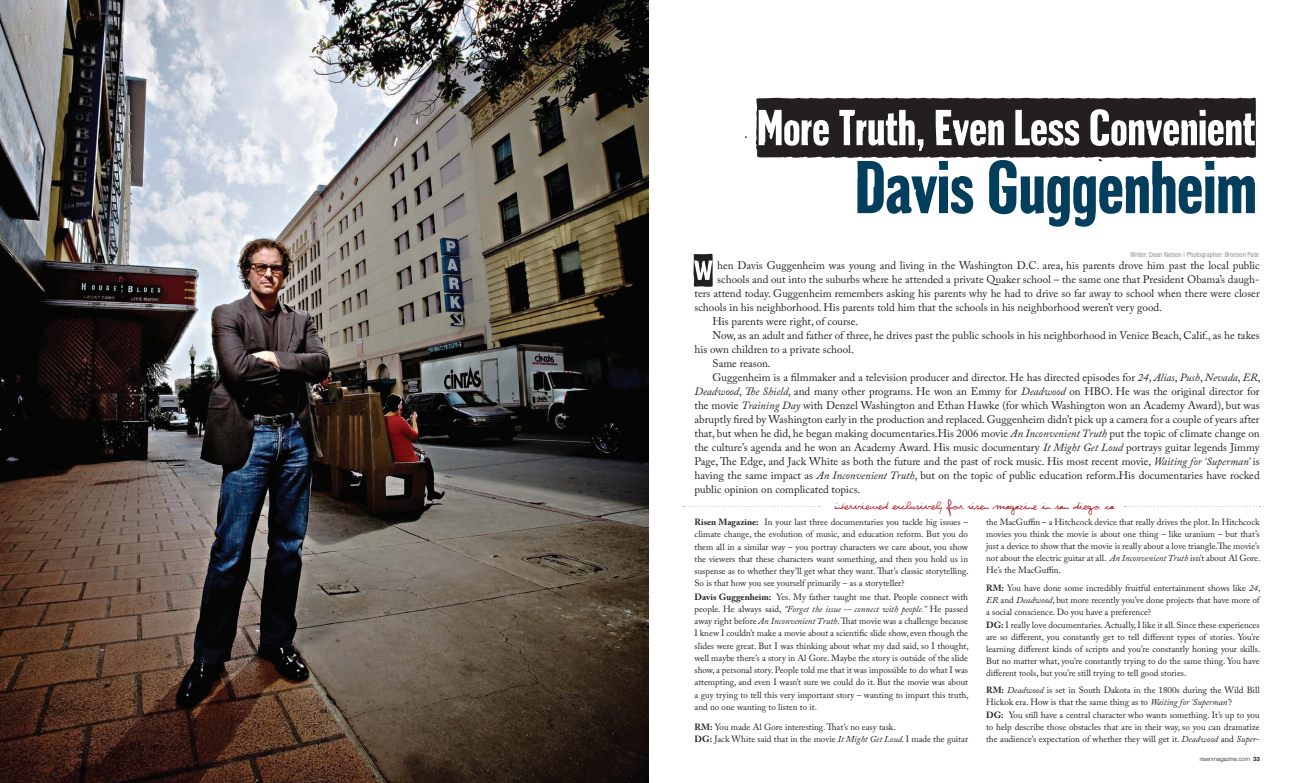
<style>
.page{position:relative;width:1296px;height:783px;background:#fff}
.page>*{position:absolute;margin:0;border:0;box-sizing:border-box;transform-origin:0 0}
.t1{font:81.2px "Gazz";color:#033e5c}
.t2{font:55px "Gazz Paint";color:#231f20}
.t3{font:12px "Meter Maid Script S Si";color:#ae1a1e}
.t4{font:11px "Adobe Caslon Pro";color:#231f20}
.t5{font:9px/12.2px "Adobe Caslon Pro";color:#231f20;text-align:justify}
.t6{font:condensed 7px "Helvetica Neue";color:#939598}
.t7{font:300 6px "Helvetica Neue";color:#231f20}
.s1{font-style:italic}
.s2{font-weight:700}
</style>
<div class="page">
<svg style="left:684px;top:506px;width:136px;height:1px"></svg>
<svg style="left:1125px;top:506px;width:136px;height:1px"></svg>
<img style="left:0;top:0;width:648px;height:783px">
<svg style="left:693px;top:254px;width:20px;height:33px"></svg>
<h2 class="t2" style="left:757px;top:90px;width:499px">MORE TRUTH, EVEN LESS CONVENIENT</h2>
<h1 class="t1" style="left:855px;top:147px;width:402px">Davis Guggenheim</h1>
<p class="t6" style="left:1131px;top:251px;width:130px">Writer: Dean Nelson | Photographer: Bronson Pate</p>
<p class="t4" style="left:717px;top:259px;width:544px">hen Davis Guggenheim was young and living in the Washington D.C. area, his parents drove him past the local public</p>
<p class="t4" style="left:717px;top:273px;width:544px">schools and out into the suburbs where he attended a private Quaker school – the same one that President Obama’s daugh-</p>
<p class="t4" style="left:694px;top:287px;width:567px">ters attend today. Guggenheim remembers asking his parents why he had to drive so far away to school when there were closer</p>
<p class="t4" style="left:694px;top:301px;width:469px">schools in his neighborhood. His parents told him that the schools in his neighborhood weren’t very good.</p>
<p class="t4" style="left:712px;top:315px;width:147px">His parents were right, of course.</p>
<p class="t4" style="left:712px;top:329px;width:549px">Now, as an adult and father of three, he drives past the public schools in his neighborhood in Venice Beach, Calif., as he takes</p>
<p class="t4" style="left:694px;top:343px;width:161px">his own children to a private school.</p>
<p class="t4" style="left:712px;top:357px;width:60px">Same reason.</p>
<p class="t4" style="left:712px;top:371px;width:549px">Guggenheim is a filmmaker and a television producer and director. He has directed episodes for <span class="s1">24</span>, <span class="s1">Alias</span>, <span class="s1">Push</span>, <span class="s1">Nevada</span>, <span class="s1">ER</span>,</p>
<p class="t4" style="left:695px;top:385px;width:567px"><span class="s1">Deadwood</span>, <span class="s1">The Shield</span>, and many other programs. He won an Emmy for <span class="s1">Deadwood</span> on HBO. He was the original director for</p>
<p class="t4" style="left:695px;top:399px;width:567px">the movie <span class="s1">Training Day</span> with Denzel Washington and Ethan Hawke (for which Washington won an Academy Award), but was</p>
<p class="t4" style="left:695px;top:413px;width:567px">abruptly fired by Washington early in the production and replaced. Guggenheim didn’t pick up a camera for a couple of years after</p>
<p class="t4" style="left:695px;top:427px;width:567px">that, but when he did, he began making documentaries.His 2006 movie <span class="s1">An Inconvenient Truth</span> put the topic of climate change on</p>
<p class="t4" style="left:695px;top:441px;width:567px">the culture’s agenda and he won an Academy Award. His music documentary <span class="s1">It Might Get Loud</span> portrays guitar legends Jimmy</p>
<p class="t4" style="left:695px;top:455px;width:567px">Page, The Edge, and Jack White as both the future and the past of rock music. His most recent movie, <span class="s1">Waiting for ‘Superman’</span> is</p>
<p class="t4" style="left:695px;top:469px;width:567px">having the same impact as <span class="s1">An Inconvenient Truth</span>, but on the topic of public education reform.His documentaries have rocked</p>
<p class="t4" style="left:695px;top:483px;width:167px">public opinion on complicated topics.</p>
<h3 class="t3" style="left:834px;top:498px;width:281px">Interviewed exclusively for Risen Magazine in san diego, ca</h3>
<p class="t5" style="left:694px;top:516px;width:276px"><span class="s2">Risen Magazine:</span> In your last three documentaries you tackle big issues – climate change, the evolution of music, and education reform. But you do them all in a similar way – you portray characters we care about, you show the viewers that these characters want something, and then you hold us in suspense as to whether they’ll get what they want. That’s classic storytelling.<br>So is that how you see yourself primarily – as a storyteller?</p>
<p class="t5" style="left:694px;top:590px;width:276px"><span class="s2">Davis Guggenheim:</span> Yes. My father taught me that. People connect with people. He always said, <span class="s1">“Forget the issue -- connect with people.”</span> He passed away right before <span class="s1">An Inconvenient Truth</span>. That movie was a challenge because I knew I couldn’t make a movie about a scientific slide show, even though the slides were great. But I was thinking about what my dad said, so I thought, well maybe there’s a story in Al Gore. Maybe the story is outside of the slide show, a personal story. People told me that it was impossible to do what I was attempting, and even I wasn’t sure we could do it. But the movie was about a guy trying to tell this very important story – wanting to impart this truth, and no one wanting to listen to it.</p>
<p class="t5" style="left:694px;top:720px;width:275px;line-height:12.9px"><span class="s2">RM:</span> You made Al Gore interesting. That’s no easy task.<br><span class="s2">DG:</span> Jack White said that in the movie <span class="s1">It Might Get Loud</span>. I made the guitar</p>
<p class="t5" style="left:986px;top:516px;width:276px">the MacGuffin – a Hitchcock device that really drives the plot. In Hitchcock movies you think the movie is about one thing – like uranium – but that’s just a device to show that the movie is really about a love triangle.The movie’s not about the electric guitar at all. <span class="s1">An Inconvenient Truth</span> isn’t about Al Gore.<br>He’s the MacGuffin.</p>
<p class="t5" style="left:986px;top:582px;width:276px"><span class="s2">RM:</span> You have done some incredibly fruitful entertainment shows like <span class="s1">24</span>, <span class="s1">ER</span> and <span class="s1">Deadwood</span>, but more recently you’ve done projects that have more of a social conscience. Do you have a preference?</p>
<p class="t5" style="left:986px;top:619px;width:276px"><span class="s2">DG:</span> I really love documentaries. Actually, I like it all. Since these experiences are so different, you constantly get to tell different types of stories. You’re learning different kinds of scripts and you’re constantly honing your skills.<br>But no matter what, you’re constantly trying to do the same thing. You have different tools, but you’re still trying to tell good stories.</p>
<p class="t5" style="left:986px;top:684px;width:275px"><span class="s2">RM:</span> <span class="s1">Deadwood</span> is set in South Dakota in the 1800s during the Wild Bill<br>Hickok era. How is that the same thing as to <span class="s1">Waiting for ‘Superman’</span>?</p>
<p class="t5" style="left:986px;top:709px;width:275px"><span class="s2">DG:</span> You still have a central character who wants something. It’s up to you to help describe those obstacles that are in their way, so you can dramatize the audience’s expectation of whether they will get it. <span class="s1">Deadwood</span> and <span class="s1">Super-</span></p>
<p class="t7" style="left:1200px;top:755px;width:61px">risenmagazine.com <span class="s2">33</span></p>
</div>
